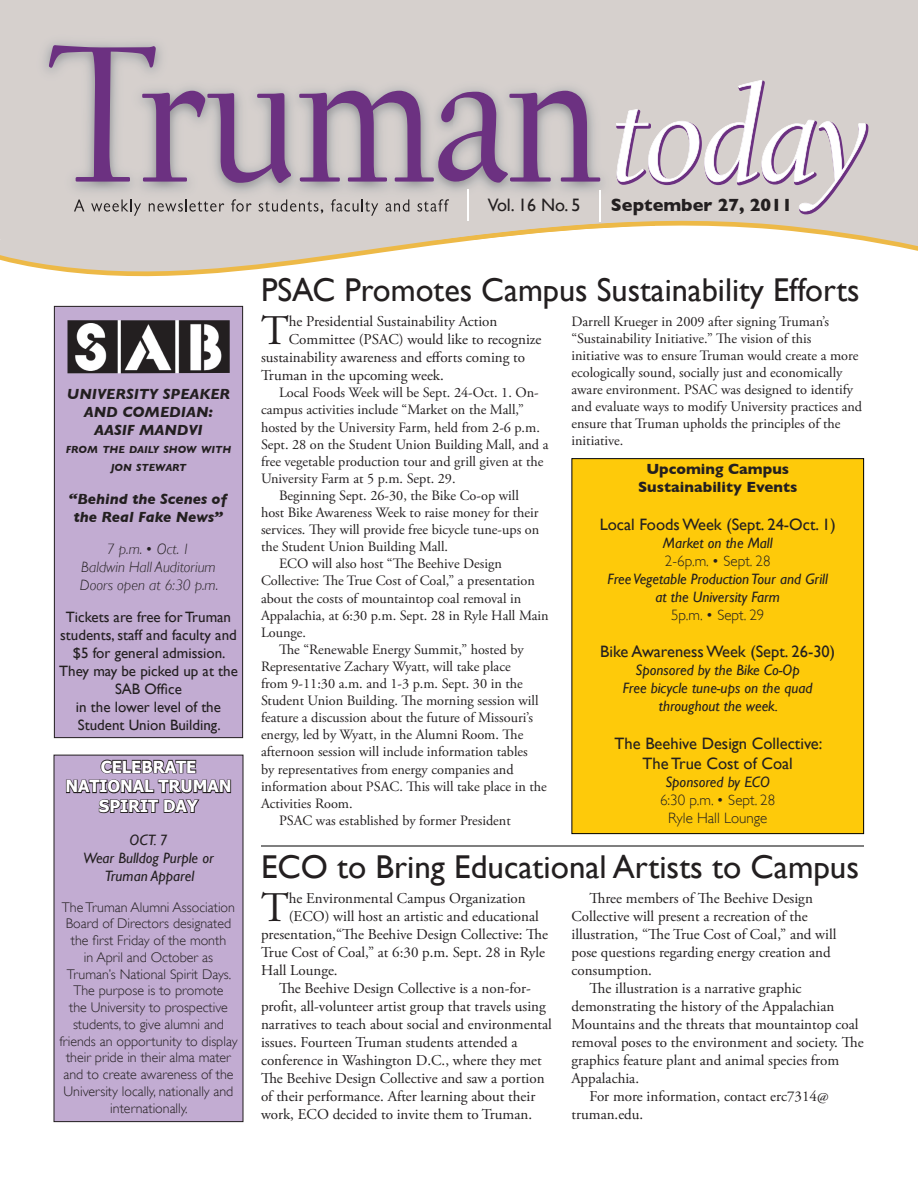
<style>
.page{position:relative;width:918px;height:1188px;background:#fff}
.page>*{position:absolute;margin:0;border:0;box-sizing:border-box;transform-origin:0 0}
.Story_-_First_Paragr{font:42.15px "Adobe Garamond Pro";color:#231f20}
.Headline_-_Medium{font:33px "Gill Sans";color:#231f20}
.Date{font:700 18px "Gill Sans";color:#231f20}
.Date-2{font:18px "Gill Sans";color:#231f20}
.Sidebar_Text_2{font:16.5px "Gill Sans";color:#231f20}
.Sidebar_Text_2-2{font:700 16.5px/19.8px "Tahoma";color:#fff;text-align:center}
.Story_-_Copy{font:15px/18px "Adobe Garamond Pro";color:#231f20}
.Story_-_First_Paragr-2{font:15px "Adobe Garamond Pro";color:#231f20}
.Sidebar_Text_2-3{font:italic 15px "Gill Sans";color:#231f20}
.t1{font:15px/18px "Gill Sans";color:#231f20;text-align:center}
.t2{font:italic 700 15px/18px "Gill Sans";color:#231f20;text-align:center}
.Sidebar_Text_2-4{font:300 15px "Gill Sans";color:#231f20}
.t3{font:italic 300 15px "Gill Sans";color:#231f20}
.Sidebar-Heading3{font:700 15px "Gill Sans";color:#231f20}
.Story_-_Copy-2{font:14.25px/17.1px "Adobe Garamond Pro";color:#231f20}
.Sidebar_Text_2-5{font:300 13.95px/16.8px "Gill Sans";color:#231f20;text-align:center}
.t4{font:italic 700 10.5px/18px "Gill Sans";color:#231f20;text-align:center}
</style>
<div class="page">
<svg style="left:0;top:0;width:918px;height:276px;fill:#d6d0cd"></svg>
<img style="left:454px;top:238px;width:201px;height:2px">
<div style="left:0;top:0;width:454px;height:240px;background:#d6d0cd"></div>
<img style="left:453px;top:0;width:202px;height:238px">
<svg style="left:74px;top:199px;width:10px;height:12px"></svg>
<svg style="left:91px;top:199px;width:50px;height:17px"></svg>
<svg style="left:149px;top:199px;width:75px;height:13px"></svg>
<svg style="left:231px;top:199px;width:21px;height:13px"></svg>
<svg style="left:259px;top:199px;width:64px;height:14px"></svg>
<svg style="left:331px;top:199px;width:47px;height:17px"></svg>
<svg style="left:386px;top:199px;width:23px;height:13px"></svg>
<svg style="left:418px;top:199px;width:31px;height:13px"></svg>
<svg style="left:49px;top:45px;width:242px;height:138px;background:#b7a5b6"></svg>
<svg style="left:299px;top:91px;width:301px;height:92px;background:#a58daa"></svg>
<svg style="left:616px;top:80px;width:252px;height:134px;background:#d4cbcf"></svg>
<hr style="left:467px;top:189px;width:2px;height:32px;background:#fff">
<hr style="left:599px;top:190px;width:2px;height:31px;background:#fff">
<div style="left:54px;top:306px;width:189px;height:432px;background:#c2acd2"></div>
<div style="left:54px;top:306px;width:189px;height:432px;border:1px solid #231f20"></div>
<img style="left:68px;top:320px;width:162px;height:54px">
<div style="left:572px;top:459px;width:292px;height:375px;background:#feca0a"></div>
<div style="left:572px;top:458px;width:292px;height:376px;border:1px solid #000"></div>
<hr style="left:261px;top:846px;width:603px;height:1px;background:#000">
<div style="left:54px;top:755px;width:189px;height:367px;background:#c2acd2"></div>
<svg style="left:65px;top:759px;width:167px;height:55px"></svg>
<p class="Date-2" style="left:488px;top:195px;width:94px">Vol. 16 No. 5</p>
<p class="Date" style="left:611px;top:195px;width:183px">September 27, 2011</p>
<p class="t2" style="left:67px;top:385px;width:165px">UNIVERSITY SPEAKER<br>AND COMEDIAN:</p>
<p class="t2" style="left:94px;top:421px;width:110px">AASIF MANDVI</p>
<p class="t4" style="left:66px;top:441px;width:167px">FROM THE DAILY SHOW WITH<br>JON STEWART</p>
<p class="t2" style="left:69px;top:489px;width:160px">“Behind the Scenes of the Real Fake News”</p>
<p class="t3" style="left:107px;top:540px;width:85px">7 p.m. • Oct. 1</p>
<p class="t3" style="left:81px;top:558px;width:136px">Baldwin Hall Auditorium</p>
<p class="t3" style="left:80px;top:576px;width:140px">Doors open at 6:30 p.m.</p>
<p class="t1" style="left:59px;top:608px;width:180px">Tickets are free for Truman students, staff and faculty and $5 for general admission.<br>They may be picked up at the<br>SAB Office</p>
<p class="t1" style="left:76px;top:698px;width:147px;text-align:left">in the lower level of the<br>Student Union Building.</p>
<p class="Sidebar_Text_2-2" style="left:65px;top:756px;width:168px">CELEBRATE<br>NATIONAL TRUMAN</p>
<p class="Sidebar_Text_2-2" style="left:99px;top:795px;width:100px">SPIRIT DAY</p>
<p class="Sidebar_Text_2-3" style="left:130px;top:831px;width:39px">OCT. 7</p>
<p class="Sidebar_Text_2-3" style="left:83px;top:849px;width:132px">Wear Bulldog Purple or</p>
<p class="Sidebar_Text_2-3" style="left:105px;top:867px;width:91px">Truman Apparel</p>
<p class="Sidebar_Text_2-5" style="left:59px;top:899px;width:180px">The Truman Alumni Association<br>Board of Directors designated the first Friday of the month<br>in April and October as<br>Truman’s National Spirit Days.<br>The purpose is to promote<br>the University to prospective students, to give alumni and friends an opportunity to display their pride in their alma mater and to create awareness of the<br>University locally, nationally and internationally.</p>
<p class="Headline_-_Medium" style="left:261px;top:271px;width:600px">PSAC Promotes Campus Sustainability Efforts</p>
<p class="Story_-_First_Paragr" style="left:261px;top:306px;width:29px">T</p>
<p class="Story_-_First_Paragr-2" style="left:289px;top:312px;width:210px">he Presidential Sustainability Action</p>
<p class="Story_-_Copy-2" style="left:572px;top:313px;width:292px">Darrell Krueger in 2009 after signing Truman’s “Sustainability Initiative.” The vision of this initiative was to ensure Truman would create a more ecologically sound, socially just and economically aware environment. PSAC was designed to identify and evaluate ways to modify University practices and ensure that Truman upholds the principles of the initiative.</p>
<p class="Story_-_First_Paragr-2" style="left:289px;top:330px;width:254px">Committee (PSAC) would like to recognize</p>
<p class="Story_-_First_Paragr-2" style="left:261px;top:348px;width:266px">sustainability awareness and efforts coming to</p>
<p class="Story_-_First_Paragr-2" style="left:261px;top:366px;width:184px">Truman in the upcoming week.</p>
<p class="Story_-_Copy-2" style="left:261px;top:385px;width:289px;text-indent:18px">Local Foods Week will be Sept. 24-Oct. 1. On&shy;campus activities include “Market on the Mall,” hosted by the University Farm, held from 2-6 p.m.<br>Sept. 28 on the Student Union Building Mall, and a free vegetable production tour and grill given at the University Farm at 5 p.m. Sept. 29.</p>
<p class="Story_-_Copy-2" style="left:261px;top:487px;width:280px;text-indent:18px">Beginning Sept. 26-30, the Bike Co-op will host Bike Awareness Week to raise money for their services. They will provide free bicycle tune-ups on the Student Union Building Mall.</p>
<p class="Story_-_Copy-2" style="left:261px;top:556px;width:289px;text-indent:18px">ECO will also host “The Beehive Design Collective: The True Cost of Coal,” a presentation about the costs of mountaintop coal removal in Appalachia, at 6:30 p.m. Sept. 28 in Ryle Hall Main Lounge.</p>
<p class="Story_-_Copy-2" style="left:261px;top:641px;width:287px;text-indent:18px">The “Renewable Energy Summit,” hosted by Representative Zachary Wyatt, will take place<br>from 9-11:30 a.m. and 1-3 p.m. Sept. 30 in the Student Union Building. The morning session will feature a discussion about the future of Missouri’s energy, led by Wyatt, in the Alumni Room. The afternoon session will include information tables<br>by representatives from energy companies and information about PSAC. This will take place in the Activities Room.</p>
<p class="Story_-_Copy-2" style="left:279px;top:812px;width:233px">PSAC was established by former President</p>
<p class="Sidebar-Heading3" style="left:646px;top:460px;width:144px">Upcoming Campus</p>
<p class="Sidebar-Heading3" style="left:638px;top:478px;width:161px">Sustainability Events</p>
<p class="Sidebar_Text_2" style="left:600px;top:514px;width:237px">Local Foods Week (Sept. 24-Oct. 1)</p>
<p class="Sidebar_Text_2-3" style="left:663px;top:534px;width:111px">Market on the Mall</p>
<p class="Sidebar_Text_2-4" style="left:665px;top:552px;width:107px">2-6p.m. • Sept. 28</p>
<p class="Sidebar_Text_2-3" style="left:608px;top:570px;width:222px">Free Vegetable Production Tour and Grill</p>
<p class="Sidebar_Text_2-3" style="left:655px;top:588px;width:126px">at the University Farm</p>
<p class="Sidebar_Text_2-4" style="left:671px;top:606px;width:95px">5p.m. • Sept. 29</p>
<p class="Sidebar_Text_2" style="left:600px;top:642px;width:236px">Bike Awareness Week (Sept. 26-30)</p>
<p class="Sidebar_Text_2-3" style="left:636px;top:662px;width:166px">Sponsored by the Bike Co-Op</p>
<p class="Sidebar_Text_2-3" style="left:623px;top:680px;width:191px">Free bicycle tune-ups on the quad</p>
<p class="Sidebar_Text_2-3" style="left:659px;top:698px;width:121px">throughout the week.</p>
<p class="Sidebar_Text_2" style="left:615px;top:734px;width:209px">The Beehive Design Collective:</p>
<p class="Sidebar_Text_2" style="left:643px;top:754px;width:152px">The True Cost of Coal</p>
<p class="Sidebar_Text_2-3" style="left:665px;top:773px;width:106px">Sponsored by ECO</p>
<p class="Sidebar_Text_2-4" style="left:660px;top:791px;width:117px">6:30 p.m. • Sept. 28</p>
<p class="Sidebar_Text_2-4" style="left:668px;top:809px;width:101px">Ryle Hall Lounge</p>
<p class="Headline_-_Medium" style="left:261px;top:847px;width:600px">ECO to Bring Educational Artists to Campus</p>
<p class="Story_-_First_Paragr" style="left:261px;top:883px;width:29px">T</p>
<p class="Story_-_First_Paragr-2" style="left:289px;top:890px;width:238px">he Environmental Campus Organization</p>
<p class="Story_-_First_Paragr-2" style="left:289px;top:908px;width:251px">(ECO) will host an artistic and educational</p>
<p class="Story_-_First_Paragr-2" style="left:261px;top:926px;width:289px">presentation,“The Beehive Design Collective: The</p>
<p class="Story_-_First_Paragr-2" style="left:261px;top:944px;width:286px">True Cost of Coal,” at 6:30 p.m. Sept. 28 in Ryle</p>
<p class="Story_-_First_Paragr-2" style="left:261px;top:962px;width:78px">Hall Lounge.</p>
<p class="Story_-_Copy" style="left:261px;top:980px;width:292px;text-indent:18px">The Beehive Design Collective is a non-for&shy;profit, all-volunteer artist group that travels using narratives to teach about social and environmental issues. Fourteen Truman students attended a conference in Washington D.C., where they met The Beehive Design Collective and saw a portion of their performance. After learning about their work, ECO decided to invite them to Truman.</p>
<p class="Story_-_Copy" style="left:572px;top:890px;width:266px;text-indent:18px">Three members of The Beehive Design Collective will present a recreation of the illustration, “The True Cost of Coal,” and will pose questions regarding energy creation and consumption.</p>
<p class="Story_-_Copy" style="left:572px;top:980px;width:294px;text-indent:18px">The illustration is a narrative graphic demonstrating the history of the Appalachian Mountains and the threats that mountaintop coal removal poses to the environment and society. The graphics feature plant and animal species from Appalachia.</p>
<p class="Story_-_Copy" style="left:572px;top:1088px;width:258px;text-indent:18px">For more information, contact erc7314@ truman.edu.</p>
</div>
